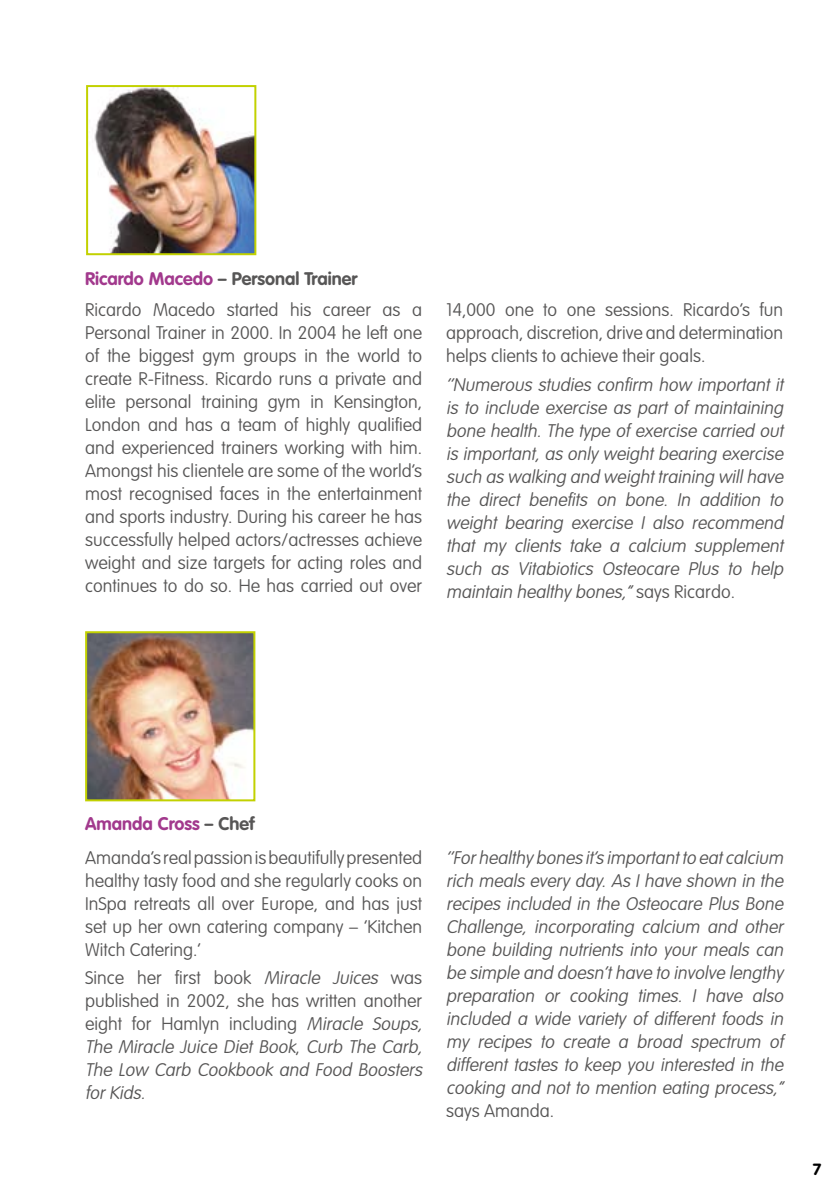
<style>
.page{position:relative;width:840px;height:1191px;background:#fff}
.page>*{position:absolute;margin:0;border:0;box-sizing:border-box;transform-origin:0 0}
.t1{font:italic 100 18px/23px "VAG Rounded";color:#575656}
.t2{font:100 18px/23px "VAG Rounded";color:#575656;text-align:justify}
.t3{font:700 18px "VAG Rounded";color:#575656}
.t4{font:700 18px "VAG Rounded";color:#a2398d}
.t5{font:700 16px "VAG Rounded";color:#000}
.s1{color:#a2398d}
.s2{font-style:normal}
.s3{color:#575656}
</style>
<div class="page">
<img style="left:94px;top:88px;width:159px;height:164px">
<div style="left:86px;top:85px;width:170px;height:170px;border:2px solid #c2d100"></div>
<img style="left:88px;top:634px;width:164px;height:164px">
<div style="left:85px;top:631px;width:170px;height:170px;border:2px solid #c2d100"></div>
<p class="t3" style="left:85px;top:268px;width:273px"><span class="s1">Ricardo Macedo</span> – Personal Trainer</p>
<p class="t2" style="left:85px;top:298px;width:338px">Ricardo Macedo started his career as a Personal Trainer in 2000. In 2004 he left one of the biggest gym groups in the world to create R-Fitness. Ricardo runs a private and elite personal training gym in Kensington, London and has a team of highly qualified and experienced trainers working with him.<br>Amongst his clientele are some of the world’s most recognised faces in the entertainment and sports industry. During his career he has successfully helped actors/actresses achieve weight and size targets for acting roles and continues to do so. He has carried out over</p>
<p class="t2" style="left:446px;top:298px;width:338px">14,000 one to one sessions. Ricardo’s fun approach, discretion, drive and determination helps clients to achieve their goals.</p>
<p class="t1" style="left:446px;top:373px;width:342px;text-align:justify">‘’Numerous studies confirm how important it is to include exercise as part of maintaining bone health. The type of exercise carried out is important, as only weight bearing exercise such as walking and weighttraining willhave the direct benefits on bone. In addition to weight bearing exercise I also recommend that my clients take a calcium supplement such as Vitabiotics Osteocare Plus to help maintain healthy bones,’’<span class="s2">s a ys R i c a r d o .</span></p>
<p class="t4" style="left:85px;top:813px;width:171px">Amanda Cross <span class="s3">– Chef</span></p>
<p class="t2" style="left:85px;top:846px;width:338px">Amanda’s real passion is beautifully presented healthy tasty food and she regularly cooks on InSpa retreats all over Europe, and has just set up her own catering company – ‘Kitchen Witch Catering.’</p>
<p class="t1" style="left:85px;top:966px;width:342px"><span class="s2">Since her first book</span> Miracle Juices <span class="s2">was published in 2002, she has written another eight for Hamlyn including</span> Miracle Soups, The Miracle Juice Diet Book<span class="s2">,</span> Curb The Carb, The Low Carb Cookbook and Food Boosters forKids.</p>
<p class="t1" style="left:446px;top:846px;width:342px">‘’Forhealthy bones it’s importantto eatcalcium rich meals every day. As I have shown in the recipes included in the Osteocare Plus Bone Challenge, incorporating calcium and other bone building nutrients into your meals can be simple and doesn’thave to involve lengthy preparation or cooking times. I have also included a wide variety of different foods in my recipes to create a broad spectrum of different tastes to keep you interested in the cooking and not to mention eating process,’’</p>
<p class="t2" style="left:446px;top:1099px;width:109px">says Amanda.</p>
<p class="t5" style="left:812px;top:1160px;width:10px">7</p>
</div>
